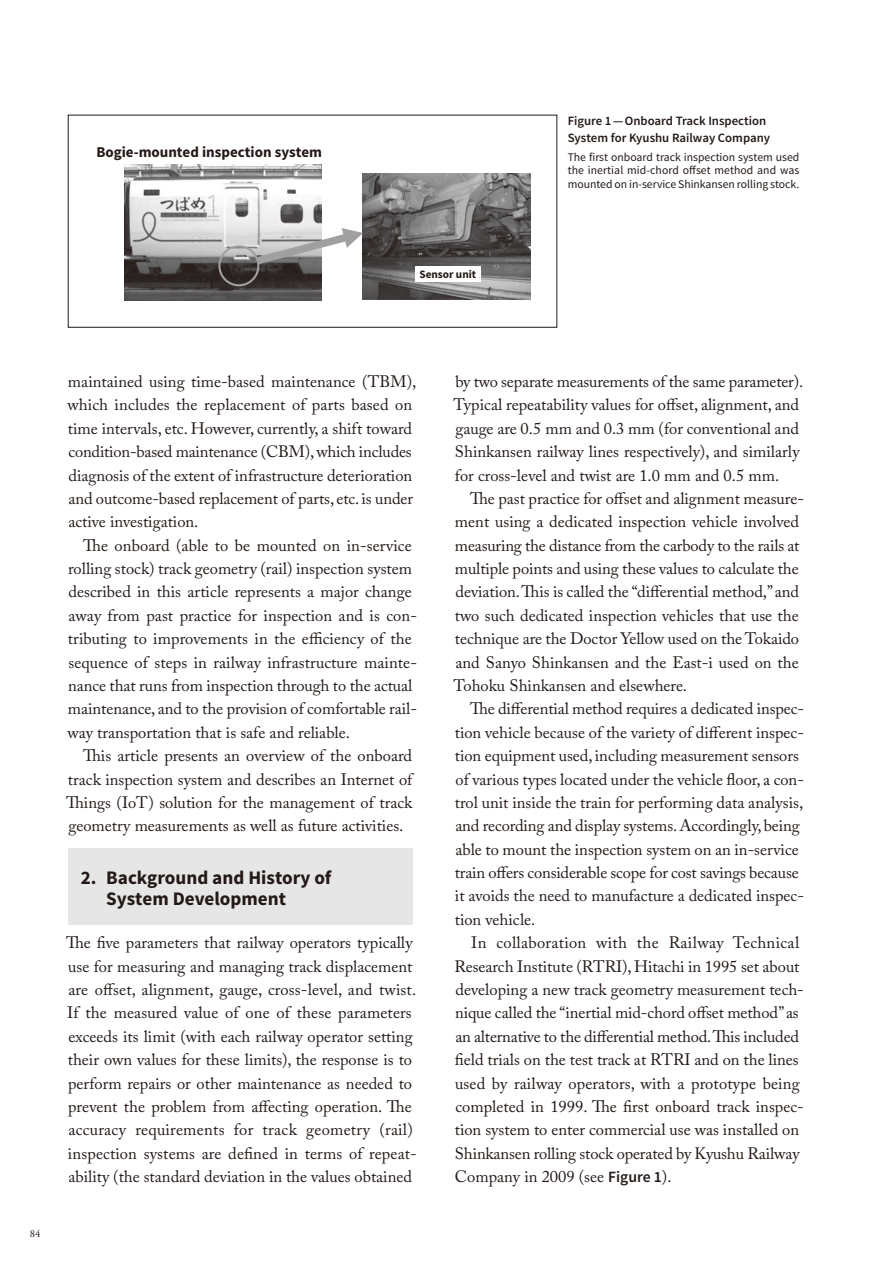
<style>
.page{position:relative;width:893px;height:1263px;background:#fff}
.page>*{position:absolute;margin:0;border:0;box-sizing:border-box;transform-origin:0 0}
.t1{font:700 19.2px/21.3px "Source Sans Pro";color:#231916}
.t2{font:16.5px/23.4px "Adobe Caslon Pro";color:#231916}
.t3{font:700 15px "Source Sans Pro";color:#231916}
.t4{font:600 12.75px/17px "Source Sans Pro";color:#231916}
.t5{font:11.7px/13.8px "Source Sans Pro";color:#231916;text-align:justify}
.t6{font:700 11.25px "Source Sans Pro";color:#231916}
.t7{font:10.65px "Adobe Garamond Pro";color:#231916}
.s1{color:#fff}
.s2{font-family:"Source Sans Pro";font-weight:600;font-size:15.6px}
</style>
<div class="page">
<div style="left:68px;top:848px;width:344px;height:77px;background:#e6e6e7"></div>
<img style="left:124px;top:164px;width:198px;height:137px">
<img style="left:363px;top:174px;width:167px;height:125px">
<div style="left:218px;top:245px;width:41px;height:41px;border:2px solid #a0a0a1;border-radius:50%"></div>
<svg style="left:256px;top:228px;width:107px;height:36px"></svg>
<div style="left:415px;top:266px;width:65px;height:15px;background:#fff"></div>
<p class="t3" style="left:96px;top:147px;width:227px">Bogie-mounted inspection system</p>
<p class="t6" style="left:419px;top:270px;width:58px">Sensor unit</p>
<p class="t4" style="left:568px;top:114px;width:204px">Figure 1 — Onboard Track Inspection<br>System for Kyushu Railway Company</p>
<p class="t5" style="left:568px;top:151px;width:233px">The first onboard track inspection system used the inertial mid-chord offset method and was mounted on in-service Shinkansen rolling stock.</p>
<p class="t7" style="left:30px;top:1228px;width:15px">84<span class="s1">.</span></p>
<p class="t2" style="left:67px;top:372px;width:350px">maintained using time-based maintenance (TBM), which includes the replacement of parts based on time intervals, etc. However, currently, a shift toward condition-based maintenance (CBM), which includes diagnosis of the extent of infrastructure deterioration and outcome-based replacement of parts, etc. is under active investigation.</p>
<p class="t2" style="left:67px;top:535px;width:351px;text-indent:16px">The onboard (able to be mounted on in-service rolling stock) track geometry (rail) inspection system described in this article represents a major change away from past practice for inspection and is con&shy;tributing to improvements in the efficiency of the sequence of steps in railway infrastructure mainte&shy;nance that runs from inspection through to the actual maintenance, and to the provision of comfortable rail&shy;way transportation that is safe and reliable.</p>
<p class="t2" style="left:66px;top:746px;width:348px;text-align:justify;text-indent:17px">This article presents an overview of the onboard track inspection system and describes an Internet of Things (IoT) solution for the management of track geometry measurements as well as future activities.</p>
<p class="t1" style="left:106px;top:869px;width:227px;text-indent:-26px">2. Background and History of<br>System Development</p>
<p class="t2" style="left:66px;top:933px;width:352px">The five parameters that railway operators typically use for measuring and managing track displacement are offset, alignment, gauge, cross-level, and twist.<br>If the measured value of one of these parameters exceeds its limit (with each railway operator setting their own values for these limits), the response is to perform repairs or other maintenance as needed to prevent the problem from affecting operation. The accuracy requirements for track geometry (rail) inspection systems are defined in terms of repeat&shy;ability (the standard deviation in the values obtained</p>
<p class="t2" style="left:453px;top:372px;width:351px">by two separate measurements of the same parameter).<br>Typical repeatability values for offset, alignment, and gauge are 0.5 mm and 0.3 mm (for conventional and Shinkansen railway lines respectively), and similarly for cross-level and twist are 1.0 mm and 0.5 mm.</p>
<p class="t2" style="left:453px;top:489px;width:352px;text-indent:17px">The past practice for offset and alignment measure&shy;ment using a dedicated inspection vehicle involved measuring the distance from the carbody to the rails at multiple points and using these values to calculate the deviation. This is called the “differential method,” and two such dedicated inspection vehicles that use the technique are the Doctor Yellow used on the Tokaido and Sanyo Shinkansen and the East-i used on the Tohoku Shinkansen and elsewhere.</p>
<p class="t2" style="left:455px;top:699px;width:351px;text-indent:15px">The differential method requires a dedicated inspec&shy;tion vehicle because of the variety of different inspec&shy;tion equipment used, including measurement sensors of various types located under the vehicle floor, a con&shy;trol unit inside the train for performing data analysis, and recording and display systems. Accordingly, being able to mount the inspection system on an in-service train offers considerable scope for cost savings because it avoids the need to manufacture a dedicated inspec&shy;tion vehicle.</p>
<p class="t2" style="left:454px;top:933px;width:351px;text-indent:17px">In collaboration with the Railway Technical Research Institute (RTRI), Hitachi in 1995 set about developing a new track geometry measurement tech&shy;nique called the “inertial mid-chord offset method” as an alternative to the differential method. This included field trials on the test track at RTRI and on the lines used by railway operators, with a prototype being completed in 1999. The first onboard track inspec&shy;tion system to enter commercial use was installed on Shinkansen rolling stock operated by Kyushu Railway Company in 2009 (see <span class="s2">Figure 1</span>).</p>
</div>
